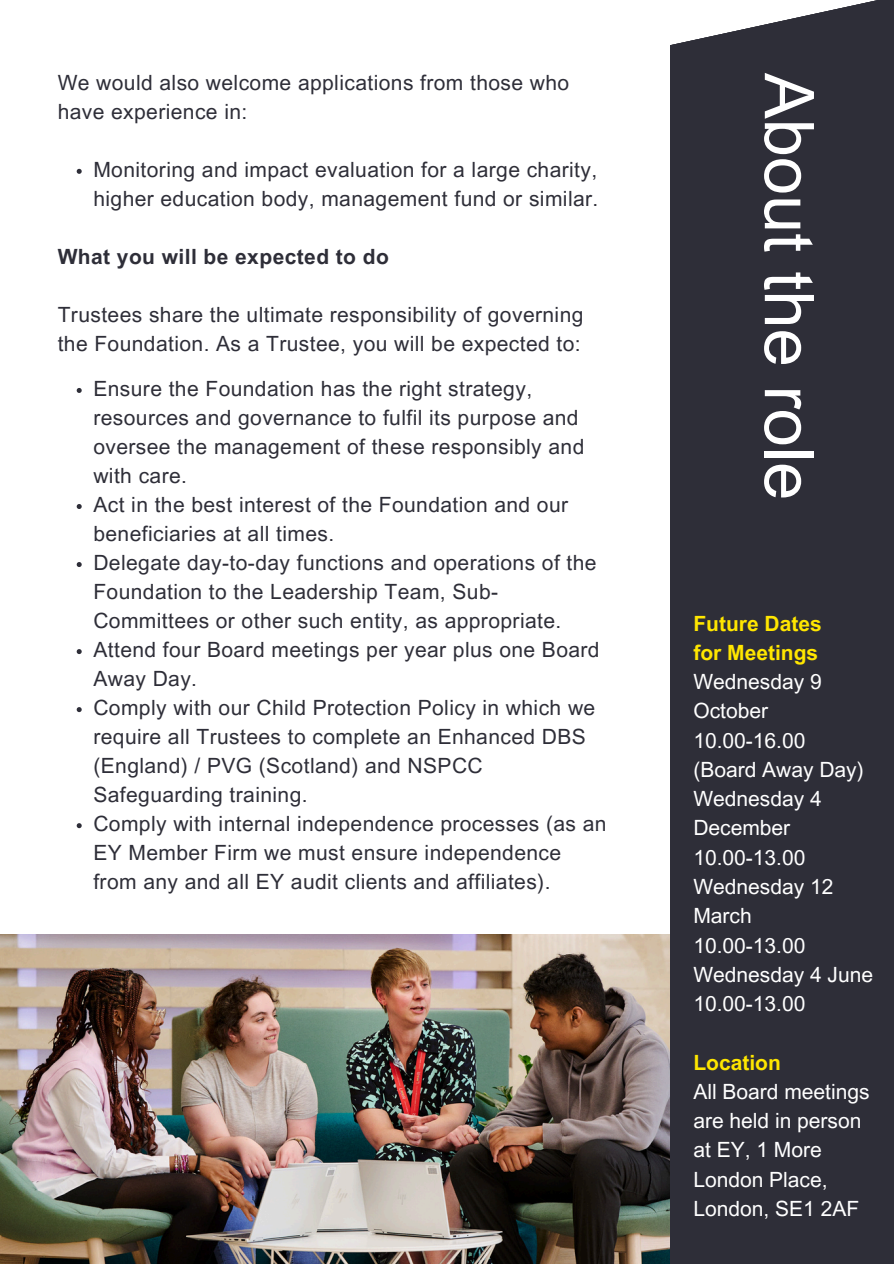
<style>
.page{position:relative;width:894px;height:1264px;background:#fff}
.page>*{position:absolute;margin:0;border:0;box-sizing:border-box;transform-origin:0 0}
.t1{font:68.55px "Arial MT Pro";color:#fff}
.t2{font:21px/29px "Arial MT Pro";letter-spacing:.02em;color:#2e2e38}
.t3{font:21px/29.2px "Arial MT Pro";color:#fff}
.t4{font:700 21px "Arial MT Pro";letter-spacing:.02em;color:#2e2e38}
.t5{font:700 21px "Arial MT Pro";color:#ffe600}
.t6{font:700 21px "Arial MT Pro";color:#fee600}
</style>
<div class="page">
<div style="left:670px;top:0;width:223px;height:1263px;background:#2e2e38"></div>
<img style="left:0;top:934px;width:669px;height:329px">
<svg style="left:77px;top:169px;width:5px;height:5px"></svg>
<svg style="left:77px;top:388px;width:5px;height:5px"></svg>
<svg style="left:77px;top:504px;width:5px;height:5px"></svg>
<svg style="left:77px;top:562px;width:5px;height:5px"></svg>
<svg style="left:77px;top:649px;width:5px;height:5px"></svg>
<svg style="left:77px;top:707px;width:5px;height:5px"></svg>
<svg style="left:77px;top:823px;width:5px;height:5px"></svg>
<svg style="left:670px;top:0;width:206px;height:45px"></svg>
<p class="t2" style="left:58px;top:71px;width:513px">We would also welcome applications from those who have experience in:</p>
<p class="t2" style="left:93px;top:158px;width:506px">Monitoring and impact evaluation for a large charity, higher education body, management fund or similar.</p>
<p class="t4" style="left:58px;top:249px;width:332px">What you will be expected to do</p>
<p class="t2" style="left:58px;top:303px;width:527px">Trustees share the ultimate responsibility of governing the Foundation. As a Trustee, you will be expected to:</p>
<p class="t2" style="left:93px;top:377px;width:492px">Ensure the Foundation has the right strategy, resources and governance to fulfil its purpose and oversee the management of these responsibly and with care.</p>
<p class="t2" style="left:93px;top:493px;width:476px">Act in the best interest of the Foundation and our beneficiaries at all times.</p>
<p class="t2" style="left:93px;top:551px;width:504px">Delegate day-to-day functions and operations of the<br>Foundation to the Leadership Team, Sub-<br>Committees or other such entity, as appropriate.</p>
<p class="t2" style="left:93px;top:638px;width:507px">Attend four Board meetings per year plus one Board<br>Away Day.</p>
<p class="t2" style="left:93px;top:696px;width:503px">Comply with our Child Protection Policy in which we require all Trustees to complete an Enhanced DBS (England) / PVG (Scotland) and NSPCC Safeguarding training.</p>
<p class="t2" style="left:93px;top:812px;width:514px">Comply with internal independence processes (as an<br>EY Member Firm we must ensure independence from any and all EY audit clients and affiliates).</p>
<p class="t1" style="left:814px;top:73px;width:429px;rotate:90deg">About the role</p>
<p class="t5" style="left:693px;top:615px;width:130px">Future Dates</p>
<p class="t5" style="left:693px;top:644px;width:126px">for Meetings</p>
<p class="t3" style="left:693px;top:669px;width:130px">Wednesday 9<br>October</p>
<p class="t3" style="left:693px;top:728px;width:114px">10.00-16.00</p>
<h2 class="t3" style="left:693px;top:757px;width:172px">(Board Away Day)</h2>
<p class="t3" style="left:693px;top:786px;width:130px">Wednesday 4<br>December</p>
<p class="t3" style="left:693px;top:845px;width:114px">10.00-13.00</p>
<p class="t3" style="left:693px;top:874px;width:141px">Wednesday 12<br>March</p>
<p class="t3" style="left:693px;top:933px;width:114px">10.00-13.00</p>
<p class="t3" style="left:693px;top:962px;width:181px">Wednesday 4 June</p>
<p class="t3" style="left:693px;top:991px;width:114px">10.00-13.00</p>
<p class="t6" style="left:693px;top:1054px;width:89px">Location</p>
<p class="t3" style="left:693px;top:1079px;width:178px">All Board meetings are held in person at EY, 1 More<br>London Place,<br>London, SE1 2AF</p>
</div>
